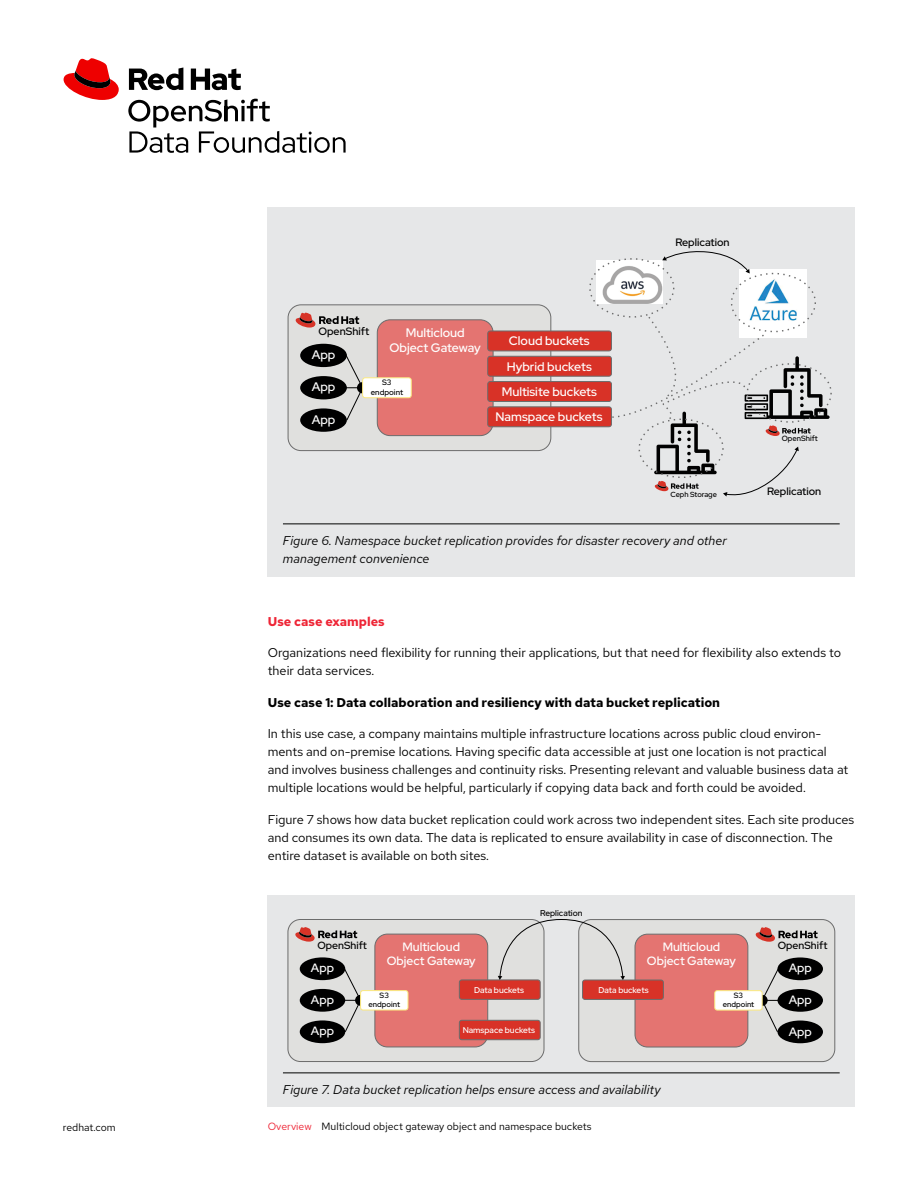
<style>
.page{position:relative;width:918px;height:1188px;background:#fff}
.page>*{position:absolute;margin:0;border:0;box-sizing:border-box;transform-origin:0 0}
.t1{font:12.75px/18px "Red Hat Text";color:#000}
.t2{font:italic 12.75px/18px "Red Hat Text";color:#000}
.t3{font:700 12.75px "Red Hat Text";color:#000}
.t4{font:700 12.75px "Red Hat Text";color:#ee2435}
.t5{font:500 12.45px/25.3px "Red Hat Display";color:#fff;text-align:center}
.t6{font:500 12px/14.5px "Red Hat Display";color:#fff;text-align:center}
.t7{font:500 10.65px "Red Hat Display";color:#000}
.t8{font:10.5px "Red Hat Text";color:#000}
.t9{font:500 10.5px "Red Hat Display";color:#000}
.t10{font:500 8.4px "Red Hat Display";color:#fff}
.t11{font:500 8.4px "Red Hat Display";color:#000}
.t12{font:500 7.8px/9.4px "Red Hat Display";color:#000;text-align:center}
.t13{font:500 7.65px/9.1px "Red Hat Display";color:#000;text-align:center}
.t14{font:500 7.35px "Red Hat Display";color:#010101}
.s1{color:#ee2435}
</style>
<div class="page">
<div style="left:268px;top:207px;width:587px;height:369px;background:#e6e7e8"></div>
<div style="left:288px;top:305px;width:263px;height:146px;background:#e0e0de;border-radius:13px"></div>
<div style="left:288px;top:304px;width:263px;height:147px;border:1px solid #6c6c6c;border-radius:13px"></div>
<div style="left:377px;top:320px;width:116px;height:116px;background:#e47471;border-radius:13px"></div>
<div style="left:377px;top:319px;width:116px;height:117px;border:1px solid #6c6c6c;border-radius:13px"></div>
<div style="left:488px;top:331px;width:123px;height:20px;background:#d83227;border-radius:3px"></div>
<div style="left:487px;top:331px;width:125px;height:20px;border:1px solid #6c6c6c;border-radius:3px"></div>
<div style="left:488px;top:356px;width:123px;height:20px;background:#d83227;border-radius:3px"></div>
<div style="left:487px;top:356px;width:125px;height:21px;border:1px solid #6c6c6c;border-radius:3px"></div>
<div style="left:488px;top:382px;width:123px;height:19px;background:#d83227;border-radius:3px"></div>
<div style="left:487px;top:381px;width:125px;height:21px;border:1px solid #6c6c6c;border-radius:3px"></div>
<div style="left:300px;top:344px;width:47px;height:23px;background:#000;border-radius:50%"></div>
<div style="left:300px;top:376px;width:47px;height:23px;background:#000;border-radius:50%"></div>
<div style="left:300px;top:408px;width:47px;height:24px;background:#000;border-radius:50%"></div>
<svg style="left:342px;top:353px;width:20px;height:68px"></svg>
<div style="left:363px;top:378px;width:48px;height:20px;background:#fff;border-radius:3px"></div>
<div style="left:362px;top:377px;width:50px;height:21px;border:1px solid #fbe87f;border-radius:3px"></div>
<svg style="left:296px;top:313px;width:63px;height:15px"></svg>
<div style="left:488px;top:407px;width:123px;height:20px;background:#d83227;border-radius:3px"></div>
<div style="left:487px;top:406px;width:125px;height:21px;border:1px solid #6c6c6c;border-radius:3px"></div>
<svg style="left:575px;top:251px;width:257px;height:246px"></svg>
<hr style="left:283px;top:524px;width:557px;height:1px;background:#000">
<div style="left:268px;top:896px;width:587px;height:211px;background:#e6e7e8"></div>
<div style="left:288px;top:920px;width:256px;height:142px;background:#e0e0de;border-radius:13px"></div>
<div style="left:288px;top:919px;width:256px;height:143px;border:1px solid #6c6c6c;border-radius:13px"></div>
<div style="left:375px;top:934px;width:113px;height:113px;background:#e47471;border-radius:13px"></div>
<div style="left:375px;top:934px;width:113px;height:113px;border:1px solid #6c6c6c;border-radius:13px"></div>
<div style="left:459px;top:980px;width:81px;height:19px;background:#d83227;border-radius:3px"></div>
<div style="left:459px;top:980px;width:82px;height:20px;border:1px solid #6c6c6c;border-radius:3px"></div>
<div style="left:300px;top:957px;width:45px;height:23px;background:#000;border-radius:50%"></div>
<div style="left:300px;top:989px;width:45px;height:23px;background:#000;border-radius:50%"></div>
<div style="left:300px;top:1020px;width:45px;height:23px;background:#000;border-radius:50%"></div>
<svg style="left:341px;top:966px;width:20px;height:67px"></svg>
<div style="left:361px;top:991px;width:47px;height:19px;background:#fff;border-radius:3px"></div>
<div style="left:360px;top:990px;width:48px;height:20px;border:1px solid #fbe87f;border-radius:3px"></div>
<svg style="left:295px;top:927px;width:62px;height:15px"></svg>
<div style="left:459px;top:1020px;width:81px;height:20px;background:#d83227;border-radius:3px"></div>
<div style="left:459px;top:1020px;width:82px;height:20px;border:1px solid #6c6c6c;border-radius:3px"></div>
<div style="left:579px;top:920px;width:256px;height:142px;background:#e0e0de;border-radius:13px"></div>
<div style="left:578px;top:919px;width:257px;height:143px;border:1px solid #6c6c6c;border-radius:13px"></div>
<div style="left:635px;top:934px;width:113px;height:113px;background:#e47471;border-radius:13px"></div>
<div style="left:635px;top:934px;width:113px;height:113px;border:1px solid #6c6c6c;border-radius:13px"></div>
<div style="left:583px;top:980px;width:80px;height:19px;background:#d83227;border-radius:3px"></div>
<div style="left:582px;top:980px;width:82px;height:20px;border:1px solid #6c6c6c;border-radius:3px"></div>
<div style="left:778px;top:957px;width:45px;height:23px;background:#000;border-radius:50%"></div>
<div style="left:778px;top:989px;width:45px;height:23px;background:#000;border-radius:50%"></div>
<div style="left:778px;top:1021px;width:45px;height:22px;background:#000;border-radius:50%"></div>
<svg style="left:763px;top:966px;width:19px;height:67px"></svg>
<div style="left:715px;top:991px;width:47px;height:19px;background:#fff;border-radius:3px"></div>
<div style="left:714px;top:990px;width:49px;height:20px;border:1px solid #fbe87f;border-radius:3px"></div>
<svg style="left:756px;top:927px;width:62px;height:15px"></svg>
<svg style="left:498px;top:919px;width:127px;height:61px"></svg>
<hr style="left:283px;top:1073px;width:557px;height:1px;background:#000">
<hr style="left:262px;top:55px;width:1px;height:40px;background:#000">
<svg style="left:128px;top:98px;width:218px;height:55px"></svg>
<svg style="left:63px;top:58px;width:56px;height:42px"></svg>
<svg style="left:128px;top:67px;width:113px;height:23px"></svg>
<p class="t7" style="left:318px;top:325px;width:52px">OpenShift</p>
<p class="t5" style="left:390px;top:325px;width:93px;line-height:14.9px">Multicloud<br>Object Gateway</p>
<p class="t5" style="left:312px;top:342px;width:25px">App</p>
<p class="t5" style="left:312px;top:374px;width:25px">App</p>
<p class="t5" style="left:312px;top:407px;width:25px">App</p>
<p class="t12" style="left:371px;top:378px;width:34px">S3 endpoint</p>
<p class="t5" style="left:502px;top:328px;width:97px">Cloud buckets<br>Hybrid buckets<br>Multisite buckets</p>
<p class="t5" style="left:496px;top:404px;width:108px">Namspace buckets</p>
<p class="t7" style="left:675px;top:235px;width:56px">Replication</p>
<p class="t14" style="left:670px;top:489px;width:48px">Ceph Storage</p>
<p class="t2" style="left:283px;top:531px;width:445px">Figure 6. Namespace bucket replication provides for disaster recovery and other management convenience</p>
<p class="t13" style="left:782px;top:434px;width:37px">OpenShift</p>
<p class="t7" style="left:767px;top:484px;width:56px">Replication</p>
<p class="t4" style="left:268px;top:613px;width:119px">Use case examples</p>
<p class="t1" style="left:268px;top:643px;width:575px">Organizations need flexibility for running their applications, but that need for flexibility also extends to their data services.</p>
<p class="t3" style="left:268px;top:694px;width:454px">Use case 1: Data collaboration and resiliency with data bucket replication</p>
<p class="t1" style="left:268px;top:724px;width:582px">In this use case, a company maintains multiple infrastructure locations across public cloud environ&shy;ments and on-premise locations. Having specific data accessible at just one location is not practical and involves business challenges and continuity risks. Presenting relevant and valuable business data at multiple locations would be helpful, particularly if copying data back and forth could be avoided.</p>
<p class="t1" style="left:268px;top:810px;width:588px">Figure 7 shows how data bucket replication could work across two independent sites. Each site produces and consumes its own data. The data is replicated to ensure availability in case of disconnection. The entire dataset is available on both sites.</p>
<p class="t11" style="left:540px;top:907px;width:44px">Replication</p>
<p class="t9" style="left:318px;top:939px;width:51px">OpenShift</p>
<p class="t6" style="left:387px;top:939px;width:90px">Multicloud<br>Object Gateway</p>
<p class="t10" style="left:474px;top:984px;width:52px">Data buckets</p>
<p class="t6" style="left:311px;top:961px;width:25px">App</p>
<p class="t6" style="left:311px;top:992px;width:25px">App</p>
<p class="t6" style="left:311px;top:1024px;width:25px">App</p>
<p class="t13" style="left:369px;top:991px;width:33px">S3 endpoint</p>
<p class="t10" style="left:463px;top:1024px;width:74px">Namspace buckets</p>
<p class="t6" style="left:647px;top:939px;width:90px">Multicloud<br>Object Gateway</p>
<p class="t10" style="left:599px;top:984px;width:52px">Data buckets</p>
<p class="t13" style="left:723px;top:991px;width:33px">S3 endpoint</p>
<p class="t2" style="left:283px;top:1080px;width:379px">Figure 7. Data bucket replication helps ensure access and availability</p>
<p class="t8" style="left:63px;top:1120px;width:54px">redhat.com</p>
<p class="t8" style="left:268px;top:1119px;width:325px"><span class="s1">Overview</span> Multicloud object gateway object and namespace buckets</p>
<p class="t9" style="left:778px;top:939px;width:51px">OpenShift</p>
<p class="t6" style="left:789px;top:961px;width:25px">App</p>
<p class="t6" style="left:789px;top:992px;width:25px">App</p>
<p class="t6" style="left:789px;top:1024px;width:25px">App</p>
</div>
